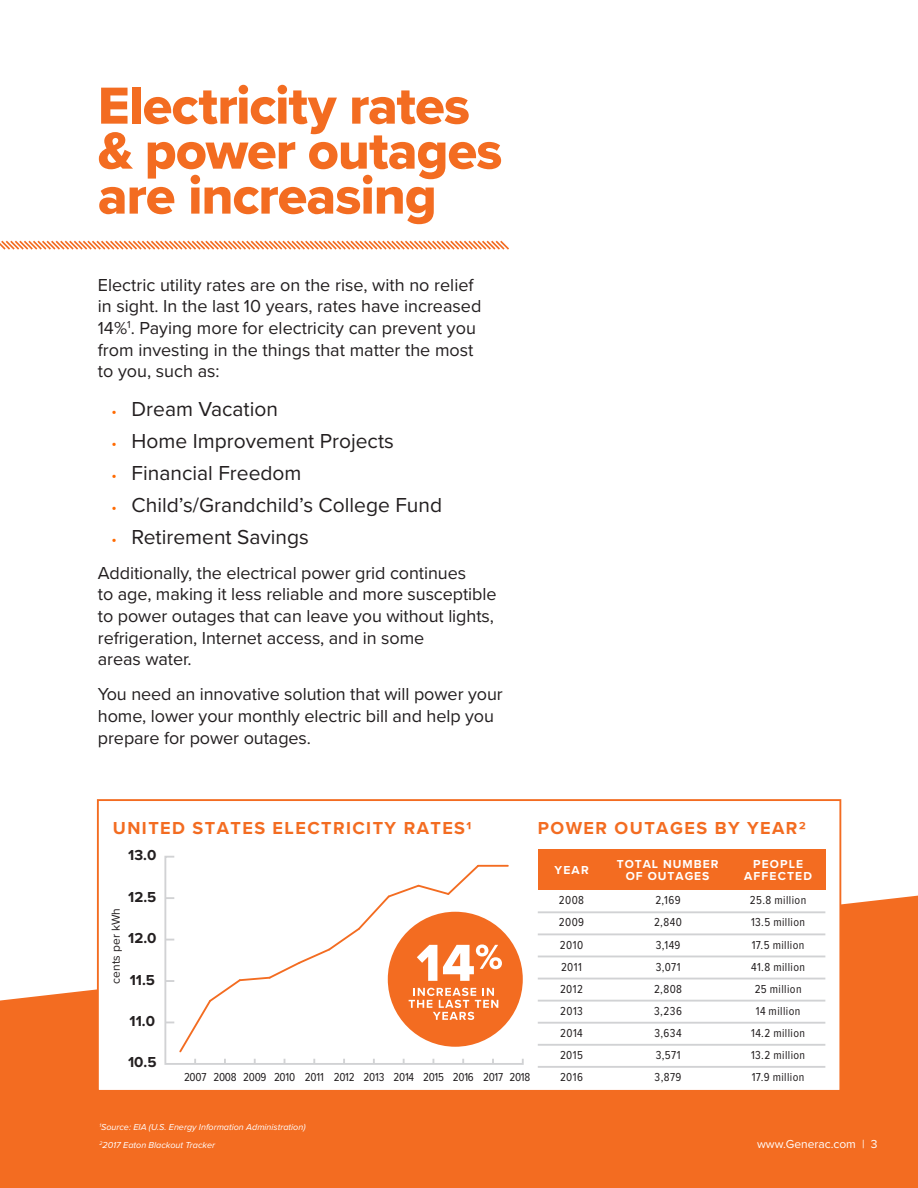
<style>
.page{position:relative;width:918px;height:1188px;background:#fff}
.page>*{position:absolute;margin:0;border:0;box-sizing:border-box;transform-origin:0 0}
.t1{font:54px/45px "Proxima Nova Extrabld";letter-spacing:-.015em;color:#f36c21}
.t2{font:21px "Proxima Nova";color:#231f20}
.t3{font:18px/21.6px "Proxima Nova";letter-spacing:-.005em;color:#231f20}
.t4{font:700 18px "Proxima Nova";letter-spacing:.08em;color:#f36c21}
.t5{font:700 15px "Proxima Nova";color:#231f20}
.t6{font:12px "Proxima Nova Cond";letter-spacing:.035em;color:#231f20}
.t7{font:12px "Proxima Nova Cond";letter-spacing:-.02em;color:#231f20}
.t8{font:700 12px/12px "Proxima Nova";letter-spacing:.08em;color:#fff;text-align:center}
.t9{font:12px "Proxima Nova";color:#fff}
.t10{font:12px "Proxima Nova";color:#231f20}
.t11{font:italic 9px "Proxima Nova";color:#fff}
.s1{font-size:15px;color:#ff6a00}
</style>
<div class="page">
<svg style="left:1px;top:240px;width:508px;height:10px"></svg>
<svg style="left:0;top:894px;width:918px;height:294px;background:#f47834"></svg>
<div style="left:98px;top:800px;width:742px;height:291px;background:#fff"></div>
<div style="left:97px;top:799px;width:744px;height:293px;border:2px solid #f36c21"></div>
<svg style="left:164px;top:855px;width:360px;height:210px"></svg>
<hr style="left:478px;top:865px;width:30px;height:2px;background:#f36c21">
<div style="left:388px;top:912px;width:135px;height:135px;background:#f36c21;border-radius:50%"></div>
<svg style="left:165px;top:863px;width:337px;height:201px"></svg>
<hr style="left:538px;top:1000px;width:287px;height:2px;background:#d1d2d4">
<hr style="left:538px;top:911px;width:287px;height:2px;background:#d1d2d4">
<hr style="left:538px;top:933px;width:287px;height:2px;background:#d1d2d4">
<hr style="left:538px;top:956px;width:287px;height:1px;background:#d1d2d4">
<hr style="left:538px;top:1022px;width:287px;height:2px;background:#d1d2d4">
<hr style="left:538px;top:978px;width:287px;height:1px;background:#d1d2d4">
<hr style="left:538px;top:1044px;width:287px;height:2px;background:#d1d2d4">
<hr style="left:538px;top:1066px;width:287px;height:2px;background:#d1d2d4">
<div style="left:538px;top:849px;width:287px;height:41px;background:#f36c21"></div>
<p class="t1" style="left:98px;top:82px;width:406px">Electricity rates &amp; power outages are increasing</p>
<p class="t3" style="left:98px;top:273px;width:385px">Electric utility rates are on the rise, with no relief in sight. In the last 10 years, rates have increased 14%<sup>1</sup>. Paying more for electricity can prevent you from investing in the things that matter the most to you, such as:</p>
<p class="t2" style="left:111px;top:393px;width:168px"><span class="s1">•</span> Dream Vacation</p>
<p class="t2" style="left:111px;top:425px;width:284px"><span class="s1">•</span> Home Improvement Projects</p>
<p class="t2" style="left:111px;top:457px;width:192px"><span class="s1">•</span> Financial Freedom</p>
<p class="t2" style="left:111px;top:489px;width:332px"><span class="s1">•</span> Child’s/Grandchild’s College Fund</p>
<p class="t2" style="left:111px;top:521px;width:199px"><span class="s1">•</span> Retirement Savings</p>
<p class="t3" style="left:98px;top:561px;width:400px">Additionally, the electrical power grid continues<br>to age, making it less reliable and more susceptible to power outages that can leave you without lights, refrigeration, Internet access, and in some<br>areas water.</p>
<p class="t3" style="left:98px;top:683px;width:406px">You need an innovative solution that will power your home, lower your monthly electric bill and help you prepare for power outages.</p>
<p class="t4" style="left:113px;top:814px;width:360px">UNITED STATES ELECTRICITY RATES1</p>
<p class="t4" style="left:538px;top:814px;width:270px">POWER OUTAGES BY YEAR2</p>
<p class="t5" style="left:128px;top:844px;width:30px">13.0</p>
<p class="t5" style="left:128px;top:885px;width:30px">12.5</p>
<p class="t10" style="left:107px;top:984px;width:77px;rotate:-90deg">cents per kWh</p>
<p class="t5" style="left:128px;top:927px;width:30px">12.0</p>
<p class="t5" style="left:130px;top:968px;width:27px">11.5</p>
<p class="t5" style="left:130px;top:1010px;width:27px">11.0</p>
<p class="t5" style="left:128px;top:1051px;width:30px">10.5</p>
<p class="t7" style="left:184px;top:1068px;width:348px">2007 2008 2009 2010 2011 2012 2013 2014 2015 2016 2017 2018</p>
<p class="t11" style="left:99px;top:1121px;width:208px"><sup>1</sup>Source: EIA (U.S. Energy Information Administration)</p>
<p class="t11" style="left:99px;top:1138px;width:117px"><sup>2</sup>2017 Eaton Blackout Tracker</p>
<p class="t8" style="left:554px;top:864px;width:36px">YEAR</p>
<p class="t8" style="left:744px;top:858px;width:69px">PEOPLE<br>AFFECTED</p>
<p class="t8" style="left:617px;top:858px;width:103px">TOTAL NUMBER<br>OF OUTAGES</p>
<p class="t6" style="left:559px;top:892px;width:27px">2008</p>
<p class="t6" style="left:655px;top:892px;width:27px">2,169</p>
<p class="t6" style="left:750px;top:892px;width:58px">25.8 million</p>
<p class="t6" style="left:559px;top:914px;width:27px">2009</p>
<p class="t6" style="left:654px;top:914px;width:30px">2,840</p>
<p class="t6" style="left:751px;top:914px;width:56px">13.5 million</p>
<p class="t6" style="left:560px;top:936px;width:25px">2010</p>
<p class="t6" style="left:656px;top:936px;width:26px">3,149</p>
<p class="t6" style="left:752px;top:936px;width:54px">17.5 million</p>
<p class="t6" style="left:561px;top:958px;width:22px">2011</p>
<p class="t6" style="left:656px;top:958px;width:26px">3,071</p>
<p class="t6" style="left:751px;top:958px;width:55px">41.8 million</p>
<p class="t6" style="left:560px;top:980px;width:24px">2012</p>
<p class="t6" style="left:654px;top:980px;width:30px">2,808</p>
<p class="t6" style="left:755px;top:980px;width:48px">25 million</p>
<p class="t6" style="left:560px;top:1002px;width:24px">2013</p>
<p class="t6" style="left:654px;top:1002px;width:29px">3,236</p>
<p class="t6" style="left:756px;top:1002px;width:46px">14 million</p>
<p class="t6" style="left:560px;top:1024px;width:24px">2014</p>
<p class="t6" style="left:654px;top:1024px;width:29px">3,634</p>
<p class="t6" style="left:751px;top:1024px;width:56px">14.2 million</p>
<p class="t6" style="left:560px;top:1046px;width:24px">2015</p>
<p class="t6" style="left:656px;top:1046px;width:26px">3,571</p>
<p class="t6" style="left:751px;top:1046px;width:56px">13.2 million</p>
<p class="t6" style="left:560px;top:1068px;width:24px">2016</p>
<p class="t6" style="left:655px;top:1068px;width:28px">3,879</p>
<p class="t6" style="left:752px;top:1068px;width:54px">17.9 million</p>
<p class="t9" style="left:757px;top:1135px;width:122px">www.Generac.com | 3</p>
</div>
